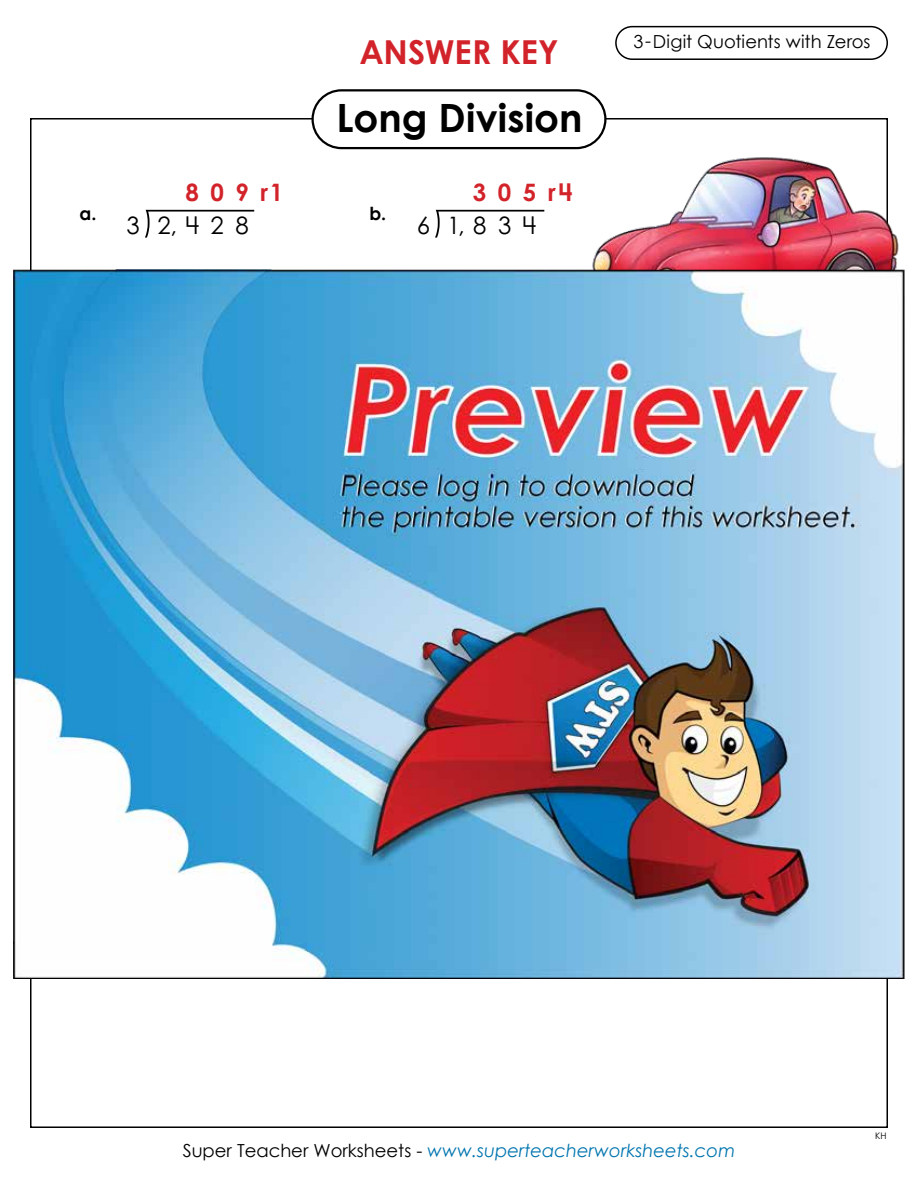
<style>
.page{position:relative;width:918px;height:1188px;background:#fff}
.page>*{position:absolute;margin:0;border:0;box-sizing:border-box;transform-origin:0 0}
.t1{font:700 39px "Century STW4";letter-spacing:.005em;color:#000}
.t2{font:700 33px "Century Gothic 2";letter-spacing:-.005em;color:#d2232a}
.t3{font:24px "Century STW4";color:#000}
.t4{font:700 24px "Century STW4";color:#d2232a}
.t5{font:italic 18px "Century Gothic 2";color:#0075af}
.t6{font:18px "Century Gothic 2";color:#000}
.t7{font:700 18px "Century STW4";color:#000}
.t8{font:9px "Century Gothic 2";color:#000}
.s1{font-style:normal;color:#000}
</style>
<div class="page">
<div style="left:311px;top:89px;width:296px;height:60px;border:2px solid #000;border-radius:29px"></div>
<div style="left:615px;top:26px;width:273px;height:34px;border:2px solid #000;border-radius:16px"></div>
<svg style="left:435px;top:210px;width:109px;height:28px"></svg>
<svg style="left:145px;top:210px;width:109px;height:28px"></svg>
<img style="left:587px;top:153px;width:316px;height:117px">
<img style="left:14px;top:270px;width:890px;height:708px">
<p class="t7" style="left:79px;top:199px;width:19px">a.</p>
<h2 class="t2" style="left:359px;top:27px;width:201px">ANSWER KEY</h2>
<h1 class="t1" style="left:337px;top:89px;width:248px">Long Division</h1>
<h3 class="t4" style="left:185px;top:174px;width:99px">8 0 9 r1</h3>
<h3 class="t4" style="left:473px;top:174px;width:101px">3 0 5 r4</h3>
<h3 class="t3" style="left:127px;top:209px;width:124px">3 2, 4 2 8</h3>
<p class="t7" style="left:370px;top:199px;width:18px">b.</p>
<h3 class="t3" style="left:417px;top:209px;width:121px">6 1, 8 3 4</h3>
<p class="t6" style="left:633px;top:29px;width:239px">3-Digit Quotients with Zeros</p>
<p class="t5" style="left:183px;top:1137px;width:554px"><span class="s1">Super Teacher Worksheets -</span> www.superteacherworksheets.com</p>
<p class="t8" style="left:875px;top:1129px;width:13px">KH</p>
</div>
